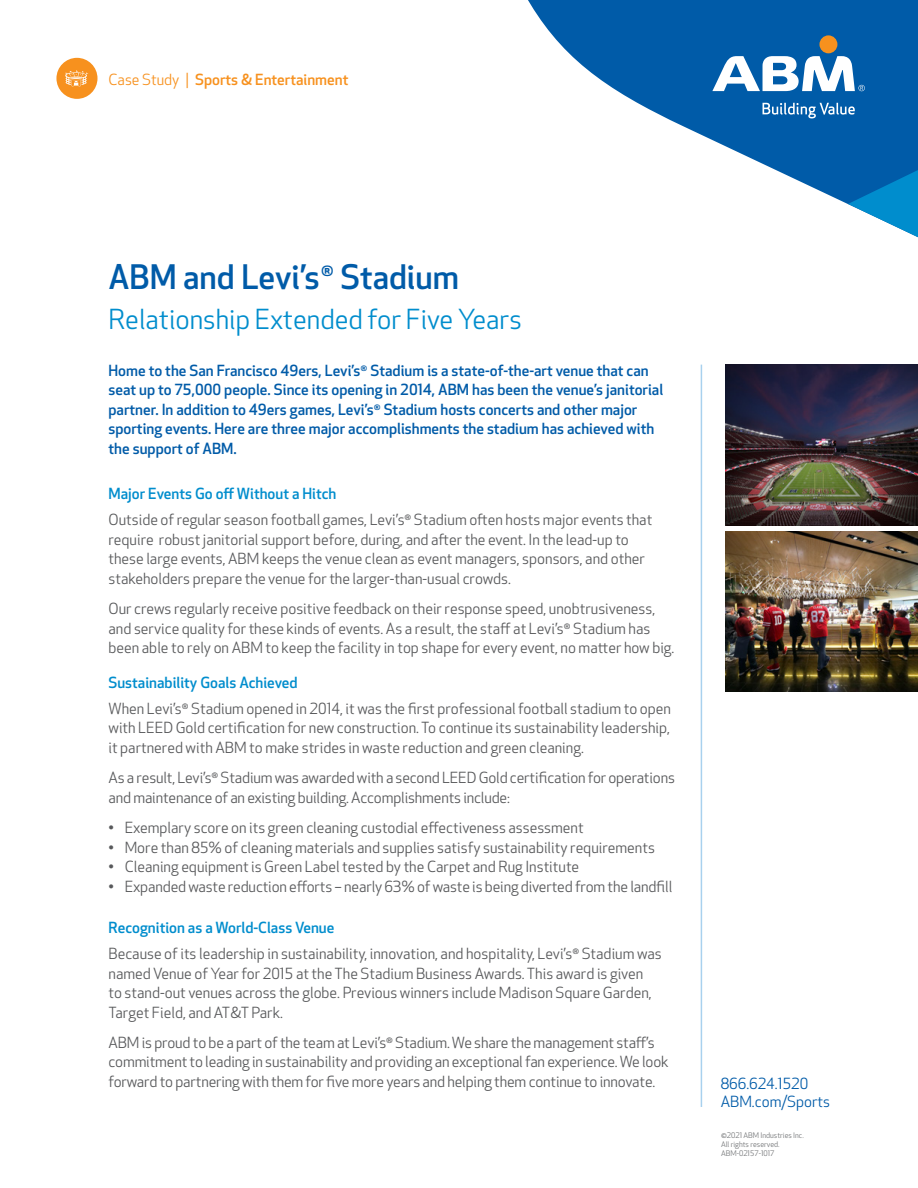
<style>
.page{position:relative;width:918px;height:1188px;background:#fff}
.page>*{position:absolute;margin:0;border:0;box-sizing:border-box;transform-origin:0 0}
._01_MainHeader{font:500 33px "Apex New";color:#005ba8}
.SubHeader{font:27px "Apex New";color:#008dcd}
._05_Body_Text{font:15px/19.5px "Apex New";color:#58595b}
.Blue_Intro_Body{font:500 15px/19.5px "Apex New";color:#005ba8}
._06_Bullets{font:15px "Apex New";color:#58595b}
._04_Paragraph_Header{font:500 15px "Apex New";color:#008dcd}
.t1{font:500 15px "Apex New";color:#f7911e}
.FooterText{font:15px "Apex New";color:#005ba8}
.CopyrightText{font:7.5px/9px "Apex New";color:#717375}
.s1{font-weight:400}
</style>
<div class="page">
<div style="left:56px;top:58px;width:42px;height:41px;background:#f7911e;border-radius:50%"></div>
<svg style="left:65px;top:70px;width:23px;height:16px"></svg>
<svg style="left:528px;top:0;width:390px;height:238px;fill:#005ba8"></svg>
<svg style="left:848px;top:170px;width:70px;height:67px"></svg>
<div style="left:819px;top:35px;width:18px;height:18px;background:#f7911e;border-radius:50%"></div>
<svg style="left:763px;top:103px;width:92px;height:15px"></svg>
<svg style="left:712px;top:56px;width:153px;height:35px"></svg>
<hr style="left:701px;top:365px;width:1px;height:742px;background:#a8d1ee">
<img style="left:726px;top:365px;width:192px;height:160px">
<img style="left:726px;top:531px;width:192px;height:161px">
<p class="t1" style="left:109px;top:69px;width:241px"><span class="s1">Case Study |</span> Sports &amp; Entertainment</p>
<p class="_01_MainHeader" style="left:109px;top:255px;width:352px">ABM and Levi’s<sup>®</sup> Stadium</p>
<p class="SubHeader" style="left:109px;top:302px;width:415px">Relationship Extended for Five Years</p>
<p class="Blue_Intro_Body" style="left:109px;top:360px;width:556px">Home to the San Francisco 49ers, Levi’s<sup>®</sup> Stadium is a state-of-the-art venue that can seat up to 75,000 people. Since its opening in 2014, ABM has been the venue’s janitorial partner. In addition to 49ers games, Levi’s<sup>®</sup> Stadium hosts concerts and other major sporting events. Here are three major accomplishments the stadium has achieved with the support of ABM.</p>
<p class="_04_Paragraph_Header" style="left:109px;top:484px;width:229px">Major Events Go off Without a Hitch</p>
<p class="_05_Body_Text" style="left:109px;top:510px;width:545px">Outside of regular season football games, Levi’s<sup>®</sup> Stadium often hosts major events that require robust janitorial support before, during, and after the event. In the lead-up to these large events, ABM keeps the venue clean as event managers, sponsors, and other stakeholders prepare the venue for the larger-than-usual crowds.</p>
<p class="_05_Body_Text" style="left:109px;top:599px;width:567px">Our crews regularly receive positive feedback on their response speed, unobtrusiveness, and service quality for these kinds of events. As a result, the staff at Levi’s<sup>®</sup> Stadium has been able to rely on ABM to keep the facility in top shape for every event, no matter how big.</p>
<p class="_04_Paragraph_Header" style="left:109px;top:672px;width:191px">Sustainability Goals Achieved</p>
<p class="_05_Body_Text" style="left:109px;top:699px;width:564px;text-align:justify">When Levi’s<sup>®</sup> Stadium opened in 2014, it was the first professional football stadium to open with LEED Gold certification for new construction. To continue its sustainability leadership, it partnered with ABM to make strides in waste reduction and green cleaning.</p>
<p class="_05_Body_Text" style="left:109px;top:768px;width:568px">As a result, Levi’s<sup>®</sup> Stadium was awarded with a second LEED Gold certification for operations and maintenance of an existing building. Accomplishments include:</p>
<p class="_06_Bullets" style="left:109px;top:818px;width:477px">• Exemplary score on its green cleaning custodial effectiveness assessment</p>
<p class="_06_Bullets" style="left:109px;top:838px;width:548px">• More than 85% of cleaning materials and supplies satisfy sustainability requirements</p>
<p class="_06_Bullets" style="left:109px;top:857px;width:472px">• Cleaning equipment is Green Label tested by the Carpet and Rug Institute</p>
<p class="_06_Bullets" style="left:109px;top:877px;width:565px">• Expanded waste reduction efforts – nearly 63% of waste is being diverted from the landfill</p>
<p class="_04_Paragraph_Header" style="left:109px;top:917px;width:227px">Recognition as a World-Class Venue</p>
<p class="_05_Body_Text" style="left:109px;top:944px;width:555px">Because of its leadership in sustainability, innovation, and hospitality, Levi’s<sup>®</sup> Stadium was named Venue of Year for 2015 at the The Stadium Business Awards. This award is given<br>to stand-out venues across the globe. Previous winners include Madison Square Garden, Target Field, and AT&amp;T Park.</p>
<p class="_05_Body_Text" style="left:109px;top:1033px;width:562px">ABM is proud to be a part of the team at Levi’s<sup>®</sup> Stadium. We share the management staff’s commitment to leading in sustainability and providing an exceptional fan experience. We look forward to partnering with them for five more years and helping them continue to innovate.</p>
<p class="FooterText" style="left:721px;top:1074px;width:89px">866.624.1520</p>
<p class="FooterText" style="left:721px;top:1092px;width:111px">ABM.com/Sports</p>
<p class="CopyrightText" style="left:721px;top:1131px;width:84px">©2021 ABM Industries Inc.<br>All rights reserved.</p>
<p class="CopyrightText" style="left:721px;top:1149px;width:55px">ABM-02157-1017</p>
</div>
